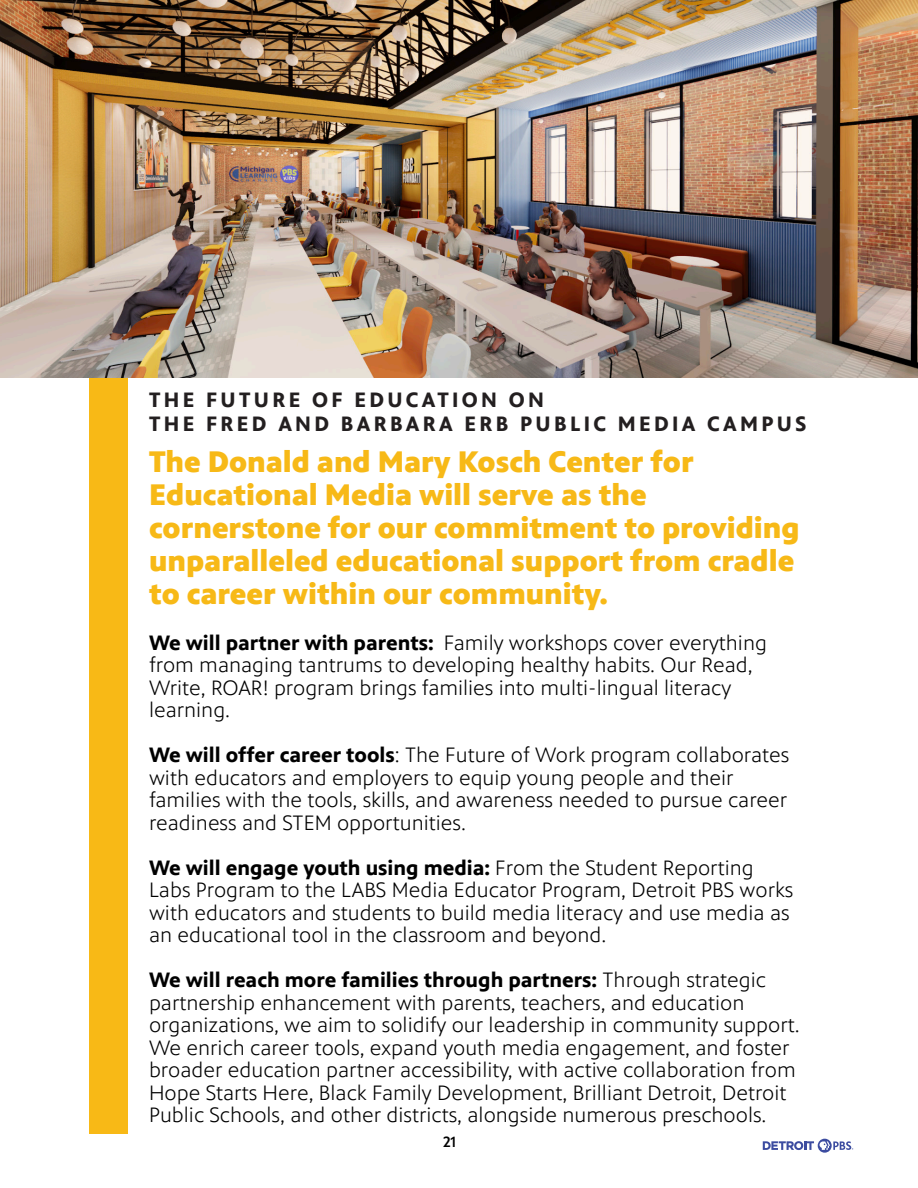
<style>
.page{position:relative;width:918px;height:1188px;background:#fff}
.page>*{position:absolute;margin:0;border:0;box-sizing:border-box;transform-origin:0 0}
.t1{font:900 30px/33px "PBS Sans";color:#f7b917}
.t2{font:300 21px/22.5px "PBS Sans";color:#000}
.t3{font:700 21px "PBS Sans";letter-spacing:.16em;color:#231f20}
.t4{font:500 15px "PBS Sans";color:#000}
.s1{font-weight:700}
</style>
<div class="page">
<div style="left:89px;top:125px;width:39px;height:1009px;background:#f8b916"></div>
<img style="left:0;top:0;width:918px;height:378px">
<div style="left:818px;top:1139px;width:14px;height:14px;background:#3c4ca0;border-radius:50%"></div>
<svg style="left:763px;top:1141px;width:90px;height:9px"></svg>
<p class="t3" style="left:149px;top:388px;width:397px">THE FUTURE OF EDUCATION ON</p>
<p class="t3" style="left:149px;top:412px;width:659px">THE FRED AND BARBARA ERB PUBLIC MEDIA CAMPUS</p>
<p class="t1" style="left:149px;top:446px;width:652px">The Donald and Mary Kosch Center for Educational Media will serve as the cornerstone for our commitment to providing unparalleled educational support from cradle to career within our community.</p>
<p class="t2" style="left:149px;top:632px;width:620px"><span class="s1">We will partner with parents:</span> Family workshops cover everything from managing tantrums to developing healthy habits. Our Read, Write, ROAR! program brings families into multi-lingual literacy learning.</p>
<p class="t2" style="left:149px;top:744px;width:642px"><span class="s1">We will offer career tools</span>: The Future of Work program collaborates with educators and employers to equip young people and their families with the tools, skills, and awareness needed to pursue career readiness and STEM opportunities.</p>
<p class="t2" style="left:149px;top:857px;width:646px"><span class="s1">We will engage youth using media:</span> From the Student Reporting Labs Program to the LABS Media Educator Program, Detroit PBS works with educators and students to build media literacy and use media as an educational tool in the classroom and beyond.</p>
<p class="t2" style="left:149px;top:969px;width:652px"><span class="s1">We will reach more families through partners:</span> Through strategic partnership enhancement with parents, teachers, and education organizations, we aim to solidify our leadership in community support.<br>We enrich career tools, expand youth media engagement, and foster broader education partner accessibility, with active collaboration from Hope Starts Here, Black Family Development, Brilliant Detroit, Detroit Public Schools, and other districts, alongside numerous preschools.</p>
<p class="t4" style="left:443px;top:1134px;width:15px">21</p>
</div>
